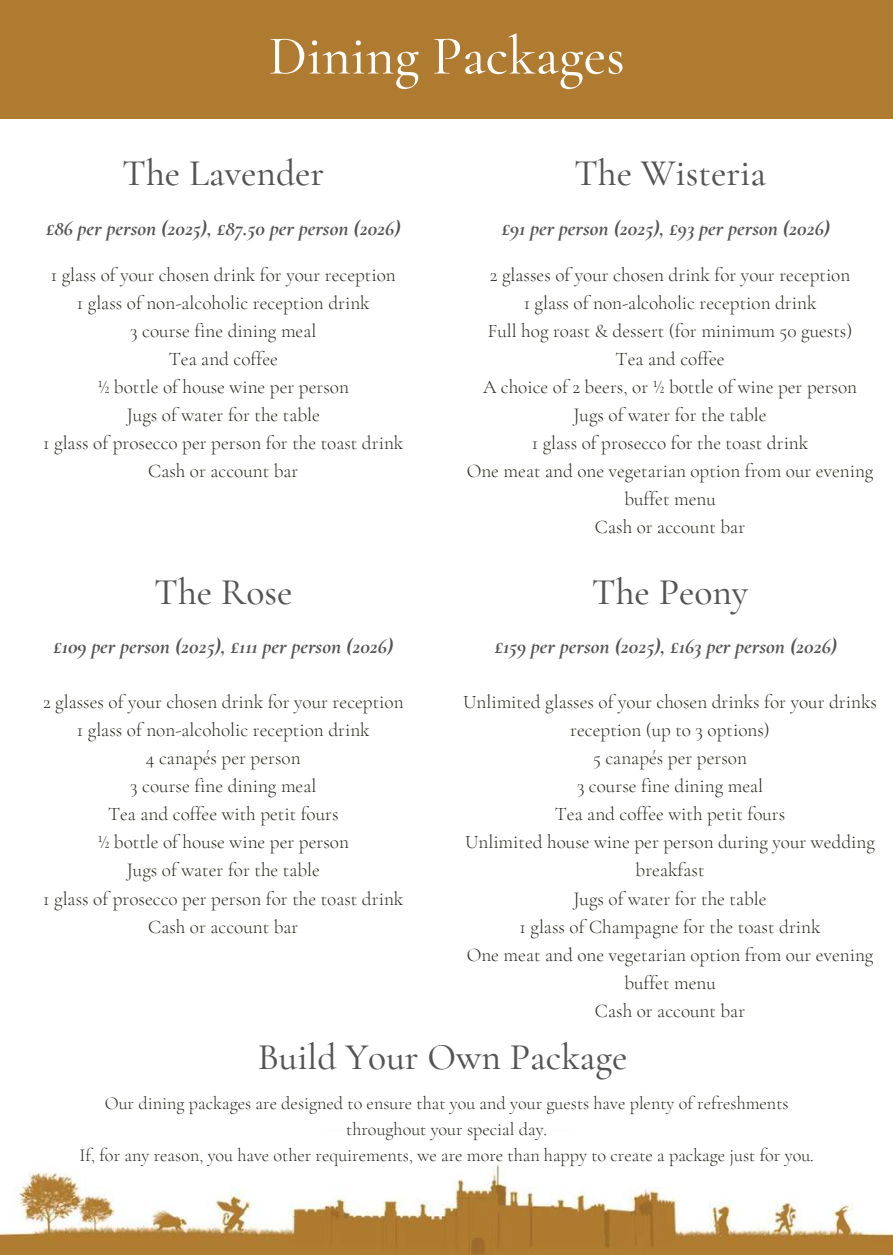
<style>
.page{position:relative;width:893px;height:1255px;background:#fff}
.page>*{position:absolute;margin:0;border:0;box-sizing:border-box;transform-origin:0 0}
.t1{font:500 55.35px "Cormorant Garamond";color:#fff}
.t2{font:500 37.5px "Cormorant Garamond";color:#545454}
.t3{font:italic 700 21.3px "Cormorant Garamond";color:#545454}
.t4{font:300 19.2px/28px "Cormorant Garamond";color:#28271e;text-align:center}
.t5{font:300 18.15px/25.8px "Cormorant Garamond";color:#28271e;text-align:center}
</style>
<div class="page">
<img style="left:0;top:1164px;width:892px;height:90px">
<div style="left:0;top:0;width:892px;height:118px;background:#af7b31"></div>
<h1 class="t1" style="left:268px;top:22px;width:358px">Dining Packages</h1>
<h2 class="t2" style="left:122px;top:150px;width:203px">The Lavender</h2>
<p class="t3" style="left:46px;top:215px;width:356px">£86 per person (2025), £87.50 per person (2026)</p>
<p class="t4" style="left:43px;top:261px;width:361px">1 glass of your chosen drink for your reception<br>1 glass of non-alcoholic reception drink<br>3 course fine dining meal<br>Tea and coffee<br>½ bottle of house wine per person<br>Jugs of water for the table<br>1 glass of prosecco per person for the toast drink<br>Cash or account bar</p>
<h2 class="t2" style="left:154px;top:569px;width:140px">The Rose</h2>
<p class="t3" style="left:53px;top:633px;width:341px">£109 per person (2025), £111 per person (2026)</p>
<p class="t4" style="left:43px;top:688px;width:362px">2 glasses of your chosen drink for your reception<br>1 glass of non-alcoholic reception drink<br>4 canapés per person<br>3 course fine dining meal<br>Tea and coffee with petit fours<br>½ bottle of house wine per person<br>Jugs of water for the table<br>1 glass of prosecco per person for the toast drink<br>Cash or account bar</p>
<h2 class="t2" style="left:574px;top:150px;width:193px">The Wisteria</h2>
<p class="t3" style="left:501px;top:215px;width:329px">£91 per person (2025), £93 per person (2026)</p>
<p class="t4" style="left:466px;top:261px;width:408px">2 glasses of your chosen drink for your reception<br>1 glass of non-alcoholic reception drink<br>Full hog roast &amp; dessert (for minimum 50 guests)<br>Tea and coffee<br>A choice of 2 beers, or ½ bottle of wine per person Jugs of water for the table<br>1 glass of prosecco for the toast drink<br>One meat and one vegetarian option from our evening buffet menu<br>Cash or account bar</p>
<h2 class="t2" style="left:592px;top:569px;width:158px">The Peony</h2>
<p class="t3" style="left:494px;top:633px;width:344px">£159 per person (2025), £163 per person (2026)</p>
<p class="t4" style="left:463px;top:688px;width:415px">Unlimited glasses of your chosen drinks for your drinks reception (up to 3 options)<br>5 canapés per person<br>3 course fine dining meal<br>Tea and coffee with petit fours<br>Unlimited house wine per person during your wedding breakfast<br>Jugs of water for the table<br>1 glass of Champagne for the toast drink<br>One meat and one vegetarian option from our evening buffet menu<br>Cash or account bar</p>
<h2 class="t2" style="left:258px;top:1033px;width:371px">Build Your Own Package</h2>
<p class="t5" style="left:80px;top:1090px;width:735px">Our dining packages are designed to ensure that you and your guests have plenty of refreshments throughout your special day.<br>If, for any reason, you have other requirements, we are more than happy to create a package just for you.</p>
</div>
